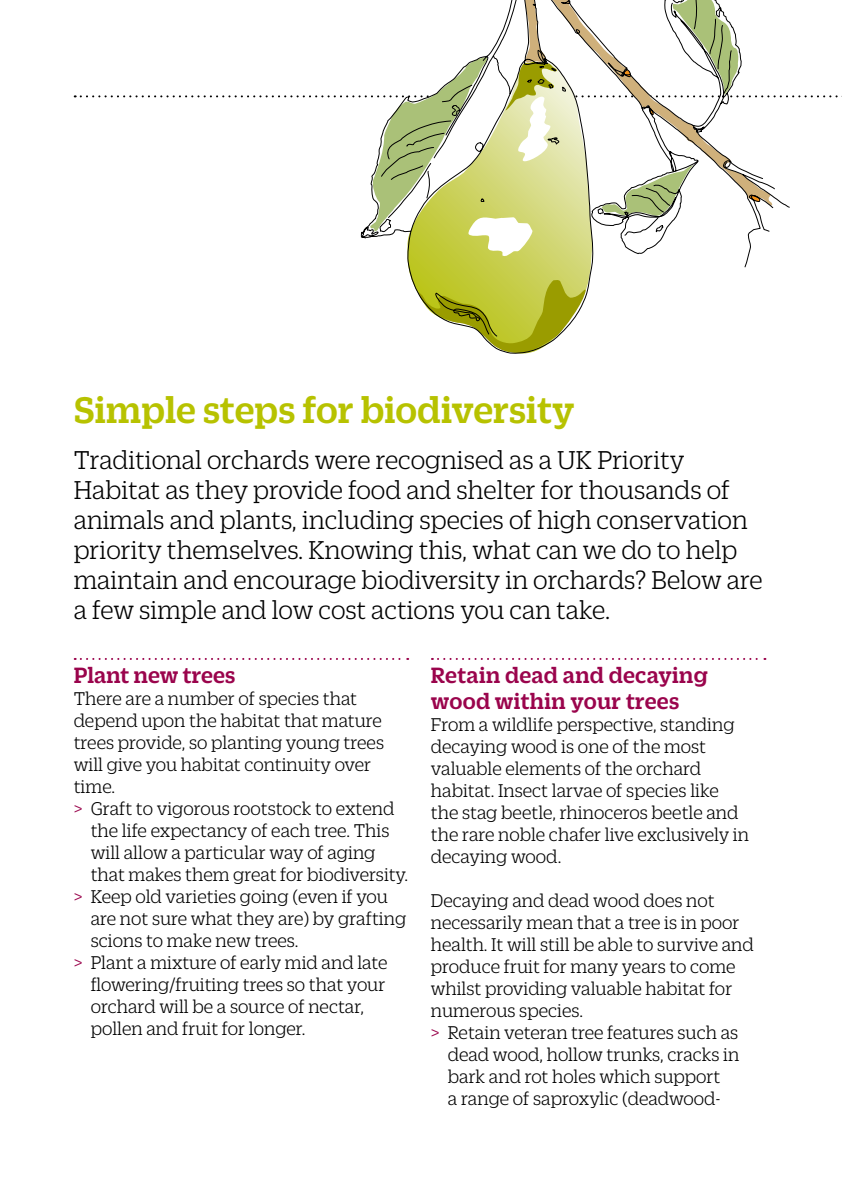
<style>
.page{position:relative;width:842px;height:1191px;background:#fff}
.page>*{position:absolute;margin:0;border:0;box-sizing:border-box;transform-origin:0 0}
.t1{font:500 40px "Duplicate Slab";color:#b7c200}
.t2{font:300 28px/30px "Duplicate Slab";color:#000}
.t3{font:500 24px/26px "Duplicate Slab";letter-spacing:.005em;color:#9a044c}
.t4{font:300 20px/22px "Duplicate Slab";color:#000}
.s1{color:#9a044c}
</style>
<div class="page">
<svg style="left:75px;top:95px;width:767px;height:2px"></svg>
<svg style="left:75px;top:658px;width:333px;height:2px"></svg>
<svg style="left:432px;top:658px;width:333px;height:2px"></svg>
<svg style="left:361px;top:0;width:429px;height:354px"></svg>
<h1 class="t1" style="left:74px;top:383px;width:502px">Simple steps for biodiversity</h1>
<p class="t2" style="left:74px;top:444px;width:690px">Traditional orchards were recognised as a UK Priority Habitat as they provide food and shelter for thousands of animals and plants, including species of high conservation priority themselves. Knowing this, what can we do to help maintain and encourage biodiversity in orchards? Below are a few simple and low cost actions you can take.</p>
<p class="t3" style="left:74px;top:660px;width:163px">Plant new trees</p>
<p class="t4" style="left:74px;top:686px;width:285px">There are a number of species that</p>
<p class="t4" style="left:74px;top:708px;width:310px">depend upon the habitat that mature</p>
<p class="t4" style="left:74px;top:730px;width:312px">trees provide, so planting young trees</p>
<p class="t4" style="left:74px;top:752px;width:299px">will give you habitat continuity over</p>
<p class="t4" style="left:74px;top:774px;width:43px">time.</p>
<p class="t4" style="left:74px;top:796px;width:322px"><span class="s1">&gt;</span> Graft to vigorous rootstock to extend</p>
<p class="t4" style="left:91px;top:818px;width:300px">the life expectancy of each tree. This</p>
<p class="t4" style="left:91px;top:840px;width:286px">will allow a particular way of aging</p>
<p class="t4" style="left:91px;top:862px;width:319px">that makes them great for biodiversity.</p>
<p class="t4" style="left:74px;top:884px;width:316px"><span class="s1">&gt;</span> Keep old varieties going (even if you</p>
<p class="t4" style="left:91px;top:906px;width:317px">are not sure what they are) by grafting</p>
<p class="t4" style="left:91px;top:928px;width:209px">scions to make new trees.</p>
<p class="t4" style="left:74px;top:950px;width:315px"><span class="s1">&gt;</span> Plant a mixture of early mid and late</p>
<p class="t4" style="left:91px;top:972px;width:296px">flowering/fruiting trees so that your</p>
<p class="t4" style="left:91px;top:994px;width:275px">orchard will be a source of nectar,</p>
<p class="t4" style="left:91px;top:1016px;width:216px">pollen and fruit for longer.</p>
<p class="t3" style="left:431px;top:660px;width:278px">Retain dead and decaying wood within your trees</p>
<p class="t4" style="left:431px;top:712px;width:320px">From a wildlife perspective, standing decaying wood is one of the most valuable elements of the orchard habitat. Insect larvae of species like the stag beetle, rhinoceros beetle and the rare noble chafer live exclusively in decaying wood.</p>
<p class="t4" style="left:431px;top:888px;width:285px">Decaying and dead wood does not</p>
<p class="t4" style="left:431px;top:910px;width:310px">necessarily mean that a tree is in poor</p>
<p class="t4" style="left:431px;top:932px;width:324px">health. It will still be able to survive and</p>
<p class="t4" style="left:431px;top:954px;width:306px">produce fruit for many years to come</p>
<p class="t4" style="left:431px;top:976px;width:303px">whilst providing valuable habitat for</p>
<p class="t4" style="left:431px;top:998px;width:154px">numerous species.</p>
<p class="t4" style="left:431px;top:1020px;width:309px"><span class="s1">&gt;</span> Retain veteran tree features such as</p>
<p class="t4" style="left:448px;top:1042px;width:293px">dead wood, hollow trunks, cracks in</p>
<p class="t4" style="left:448px;top:1064px;width:274px">bark and rot holes which support</p>
<p class="t4" style="left:448px;top:1086px;width:274px">a range of saproxylic (deadwood-</p>
</div>
